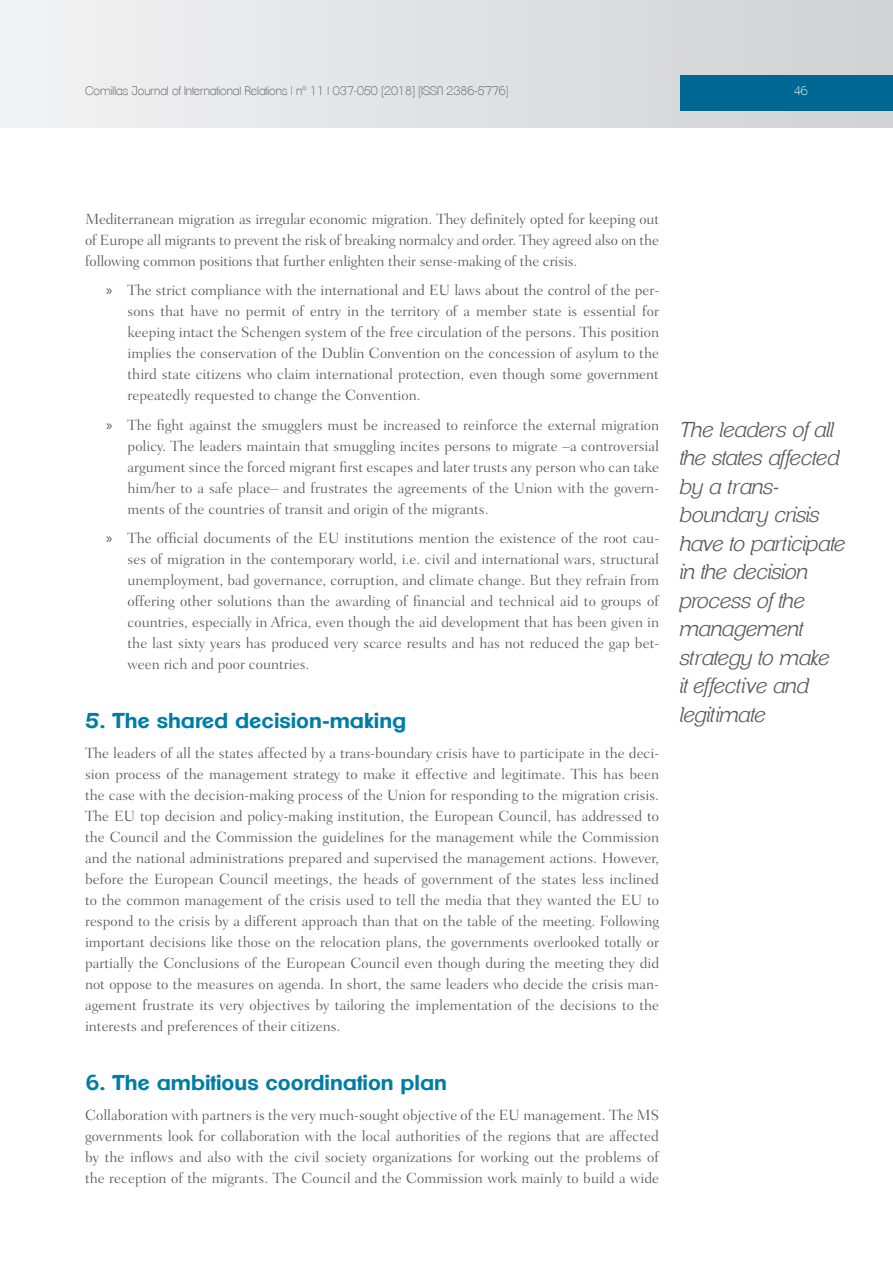
<style>
.page{position:relative;width:893px;height:1263px;background:#fff}
.page>*{position:absolute;margin:0;border:0;box-sizing:border-box;transform-origin:0 0}
.t1{font:italic 300 21px/28.5px "Clemente P Daf";color:#57585a}
.t2{font:700 21px "Clemente P Dam";color:#007da5}
.t3{font:300 15px/21px "Fairfield LH";color:#57585a;text-align:justify}
.t4{font:200 12px "Clemente P Dac";color:#57585a}
.t5{font:200 12px "Clemente P Dac";color:#fff}
.s1{font-family:"Myriad Pro";font-weight:400}
</style>
<div class="page">
<div style="left:0;top:0;width:893px;height:128px;background:linear-gradient(to right,#f2f3f4,#d0d2d4)"></div>
<div style="left:680px;top:75px;width:213px;height:36px;background:#006893"></div>
<p class="t4" style="left:85px;top:83px;width:425px">Comillas Journal of International Relations | nº 11 | 037-050 [2018] [ISSN 2386-5776]</p>
<p class="t5" style="left:794px;top:83px;width:15px">46</p>
<p class="t3" style="left:85px;top:208px;width:576px">Mediterranean migration as irregular economic migration. They definitely opted for keeping out of Europe all migrants to prevent the risk of breaking normalcy and order. They agreed also on the following common positions that further enlighten their sense-making of the crisis.</p>
<p class="t3" style="left:128px;top:280px;width:533px;text-indent:-21px"><span class="s1">»</span> The strict compliance with the international and EU laws about the control of the per&shy;sons that have no permit of entry in the territory of a member state is essential for keeping intact the Schengen system of the free circulation of the persons. This position implies the conservation of the Dublin Convention on the concession of asylum to the third state citizens who claim international protection, even though some government repeatedly requested to change the Convention.</p>
<p class="t3" style="left:128px;top:414px;width:533px;text-indent:-21px"><span class="s1">»</span> The fight against the smugglers must be increased to reinforce the external migration policy. The leaders maintain that smuggling incites persons to migrate –a controversial argument since the forced migrant first escapes and later trusts any person who can take him/her to a safe place– and frustrates the agreements of the Union with the govern&shy;ments of the countries of transit and origin of the migrants.</p>
<p class="t3" style="left:128px;top:528px;width:533px;text-indent:-21px"><span class="s1">»</span> The official documents of the EU institutions mention the existence of the root cau&shy;ses of migration in the contemporary world, i.e. civil and international wars, structural unemployment, bad governance, corruption, and climate change. But they refrain from offering other solutions than the awarding of financial and technical aid to groups of countries, especially in Africa, even though the aid development that has been given in the last sixty years has produced very scarce results and has not reduced the gap bet&shy;ween rich and poor countries.</p>
<h1 class="t2" style="left:85px;top:708px;width:323px">5. The shared decision-making</h1>
<p class="t3" style="left:85px;top:743px;width:576px">The leaders of all the states affected by a trans-boundary crisis have to participate in the deci&shy;sion process of the management strategy to make it effective and legitimate. This has been the case with the decision-making process of the Union for responding to the migration crisis.<br>The EU top decision and policy-making institution, the European Council, has addressed to the Council and the Commission the guidelines for the management while the Commission and the national administrations prepared and supervised the management actions. However, before the European Council meetings, the heads of government of the states less inclined to the common management of the crisis used to tell the media that they wanted the EU to respond to the crisis by a different approach than that on the table of the meeting. Following important decisions like those on the relocation plans, the governments overlooked totally or partially the Conclusions of the European Council even though during the meeting they did not oppose to the measures on agenda. In short, the same leaders who decide the crisis man&shy;agement frustrate its very objectives by tailoring the implementation of the decisions to the interests and preferences of their citizens.</p>
<h1 class="t2" style="left:85px;top:1070px;width:363px">6. The ambitious coordination plan</h1>
<p class="t3" style="left:85px;top:1104px;width:576px">Collaboration with partners is the very much-sought objective of the EU management. The MS governments look for collaboration with the local authorities of the regions that are affected by the inflows and also with the civil society organizations for working out the problems of the reception of the migrants. The Council and the Commission work mainly to build a wide</p>
<h1 class="t1" style="left:680px;top:415px;width:167px">The leaders of all the states affected by a trans&shy;boundary crisis have to participate in the decision process of the management strategy to make<br>it effective and legitimate</h1>
</div>
